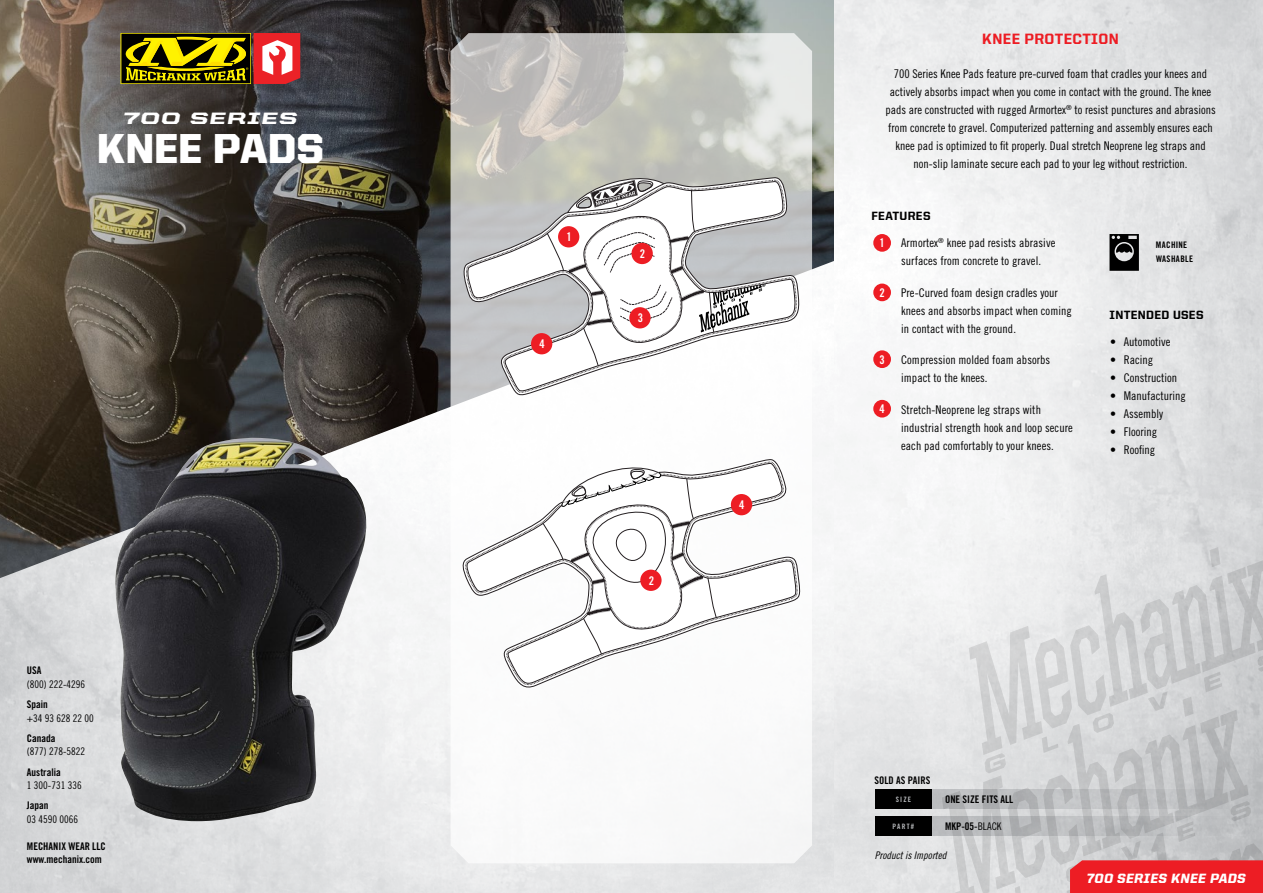
<style>
.page{position:relative;width:1263px;height:893px;background:#fff}
.page>*{position:absolute;margin:0;border:0;box-sizing:border-box;transform-origin:0 0}
.t1{font:900 42px "United Sans Reg";letter-spacing:-.005em;color:#fff}
.t2{font:900 16.5px "United Italic Ext";letter-spacing:.055em;color:#fff}
.t3{font:800 15px "United Sans Reg";letter-spacing:.025em;color:#ed1d24}
.t4{font:900 13.5px "United Italic Reg";letter-spacing:.025em;color:#fff}
.t5{font:12px/18px "Trade Gothic Cond Eighteen";color:#000;text-align:center}
.t6{font:12px/18px "Trade Gothic LT Cond Eighteen";letter-spacing:.005em;color:#000}
.t7{font:800 12px "United Sans Reg";letter-spacing:.025em;color:#000}
.t8{font:12px "Trade Gothic Bold Cond Twenty";color:#fff}
.t9{font:10.5px/13.5px "Trade Gothic Bold Cond Twenty";color:#000}
.t10{font:10.5px "Trade Gothic Cond Eighteen";color:#000}
.t11{font:10.5px "Trade Gothic LT Cond Eighteen Obl";color:#000}
.t12{font:9px/13.5px "Trade Gothic Bold Cond Twenty";letter-spacing:.04em;color:#000}
.t13{font:7.35px "Trade Gothic Bold Cond Twenty";letter-spacing:.15em;color:#fff}
.s1{font-family:"Trade Gothic Cond Eighteen"}
</style>
<div class="page">
<img style="left:0;top:0;width:834px;height:258px">
<img style="left:0;top:258px;width:834px;height:635px">
<svg style="left:121px;top:33px;width:179px;height:51px;background:#94691a"></svg>
<img style="left:834px;top:0;width:429px;height:893px">
<svg style="left:969px;top:547px;width:294px;height:208px;background:#d8d9da"></svg>
<svg style="left:942px;top:697px;width:306px;height:196px;background:#d0d2d3"></svg>
<svg style="left:1015px;top:801px;width:248px;height:92px;background:#d5878a"></svg>
<svg style="left:451px;top:33px;width:361px;height:830px"></svg>
<svg style="left:462px;top:177px;width:338px;height:219px"></svg>
<svg style="left:466px;top:173px;width:331px;height:219px"></svg>
<svg style="left:461px;top:458px;width:340px;height:232px"></svg>
<svg style="left:464px;top:462px;width:333px;height:224px"></svg>
<div style="left:558px;top:226px;width:21px;height:21px;background:#ed1d24;border-radius:50%"></div>
<div style="left:731px;top:494px;width:21px;height:21px;background:#ed1d24;border-radius:50%"></div>
<div style="left:531px;top:333px;width:21px;height:21px;background:#ed1d24;border-radius:50%"></div>
<div style="left:631px;top:243px;width:22px;height:21px;background:#ed1d24;border-radius:50%"></div>
<div style="left:640px;top:570px;width:22px;height:21px;background:#ed1d24;border-radius:50%"></div>
<div style="left:629px;top:307px;width:22px;height:21px;background:#ed1d24;border-radius:50%"></div>
<img style="left:115px;top:438px;width:252px;height:383px">
<div style="left:873px;top:350px;width:18px;height:18px;background:#ed1d24;border-radius:50%"></div>
<div style="left:873px;top:400px;width:18px;height:18px;background:#ed1d24;border-radius:50%"></div>
<div style="left:873px;top:284px;width:18px;height:17px;background:#ed1d24;border-radius:50%"></div>
<div style="left:873px;top:234px;width:18px;height:18px;background:#ed1d24;border-radius:50%"></div>
<svg style="left:931px;top:789px;width:318px;height:20px;background:#b6b8ba"></svg>
<svg style="left:931px;top:816px;width:318px;height:20px;background:#b6b7b9"></svg>
<div style="left:875px;top:789px;width:56px;height:20px;background:#000"></div>
<div style="left:875px;top:816px;width:56px;height:20px;background:#000"></div>
<svg style="left:1109px;top:234px;width:30px;height:37px"></svg>
<h2 class="t2" style="left:124px;top:108px;width:175px">700 SERIES</h2>
<h1 class="t1" style="left:97px;top:125px;width:229px">KNEE PADS</h1>
<p class="t9" style="left:27px;top:664px;width:16px">USA</p>
<p class="t10" style="left:27px;top:678px;width:60px">(800) 222-4296</p>
<p class="t9" style="left:27px;top:697px;width:22px">Spain</p>
<p class="t10" style="left:27px;top:712px;width:68px">+34 93 628 22 00</p>
<p class="t9" style="left:27px;top:731px;width:30px">Canada</p>
<p class="t10" style="left:27px;top:745px;width:60px">(877) 278-5822</p>
<p class="t9" style="left:27px;top:765px;width:35px">Australia</p>
<p class="t10" style="left:27px;top:779px;width:56px">1 300-731 336</p>
<p class="t9" style="left:27px;top:799px;width:23px">Japan</p>
<p class="t10" style="left:27px;top:813px;width:53px">03 4590 0066</p>
<p class="t9" style="left:27px;top:839px;width:80px">MECHANIX WEAR LLC www.mechanix.com</p>
<p class="t8" style="left:566px;top:230px;width:7px">1</p>
<p class="t8" style="left:539px;top:337px;width:7px">4</p>
<p class="t8" style="left:640px;top:246px;width:7px">2</p>
<p class="t8" style="left:638px;top:311px;width:7px">3</p>
<p class="t8" style="left:649px;top:573px;width:7px">2</p>
<p class="t8" style="left:739px;top:498px;width:7px">4</p>
<p class="t3" style="left:982px;top:31px;width:138px">KNEE PROTECTION</p>
<p class="t5" style="left:885px;top:65px;width:332px">700 Series Knee Pads feature pre-curved foam that cradles your knees and actively absorbs impact when you come in contact with the ground. The knee pads are constructed with rugged Armortex<sup>®</sup> to resist punctures and abrasions from concrete to gravel. Computerized patterning and assembly ensures each knee pad is optimized to fit properly. Dual stretch Neoprene leg straps and non-slip laminate secure each pad to your leg without restriction.</p>
<p class="t7" style="left:871px;top:209px;width:60px">FEATURES</p>
<p class="t6" style="left:901px;top:234px;width:156px">Armortex<sup>®</sup> knee pad resists abrasive surfaces from concrete to gravel.</p>
<p class="t6" style="left:901px;top:283px;width:172px">Pre-Curved foam design cradles your knees and absorbs impact when coming in contact with the ground.</p>
<p class="t6" style="left:901px;top:351px;width:151px">Compression molded foam absorbs impact to the knees.</p>
<p class="t6" style="left:901px;top:400px;width:173px">Stretch-Neoprene leg straps with industrial strength hook and loop secure each pad comfortably to your knees.</p>
<p class="t8" style="left:879px;top:236px;width:7px">1</p>
<p class="t8" style="left:879px;top:285px;width:7px">2</p>
<p class="t8" style="left:879px;top:352px;width:7px">3</p>
<p class="t8" style="left:879px;top:402px;width:7px">4</p>
<p class="t12" style="left:1156px;top:238px;width:39px">MACHINE<br>WASHABLE</p>
<p class="t7" style="left:1109px;top:308px;width:96px">INTENDED USES</p>
<p class="t5" style="left:1110px;top:332px;width:62px">• Automotive</p>
<p class="t5" style="left:1110px;top:350px;width:44px">• Racing</p>
<p class="t5" style="left:1110px;top:368px;width:68px">• Construction</p>
<p class="t5" style="left:1110px;top:386px;width:77px">• Manufacturing</p>
<p class="t5" style="left:1110px;top:404px;width:54px">• Assembly</p>
<p class="t5" style="left:1110px;top:422px;width:48px">• Flooring</p>
<p class="t5" style="left:1110px;top:440px;width:46px">• Roofing</p>
<p class="t9" style="left:874px;top:773px;width:57px">SOLD AS PAIRS</p>
<p class="t9" style="left:945px;top:792px;width:70px">ONE SIZE FITS ALL</p>
<p class="t13" style="left:896px;top:795px;width:17px">SIZE</p>
<p class="t13" style="left:892px;top:822px;width:23px">PART#</p>
<p class="t9" style="left:945px;top:820px;width:58px">MKP-05-<span class="s1">BLACK</span></p>
<p class="t11" style="left:875px;top:849px;width:73px">Product is Imported</p>
<p class="t4" style="left:1087px;top:871px;width:160px">700 SERIES KNEE PADS</p>
</div>
